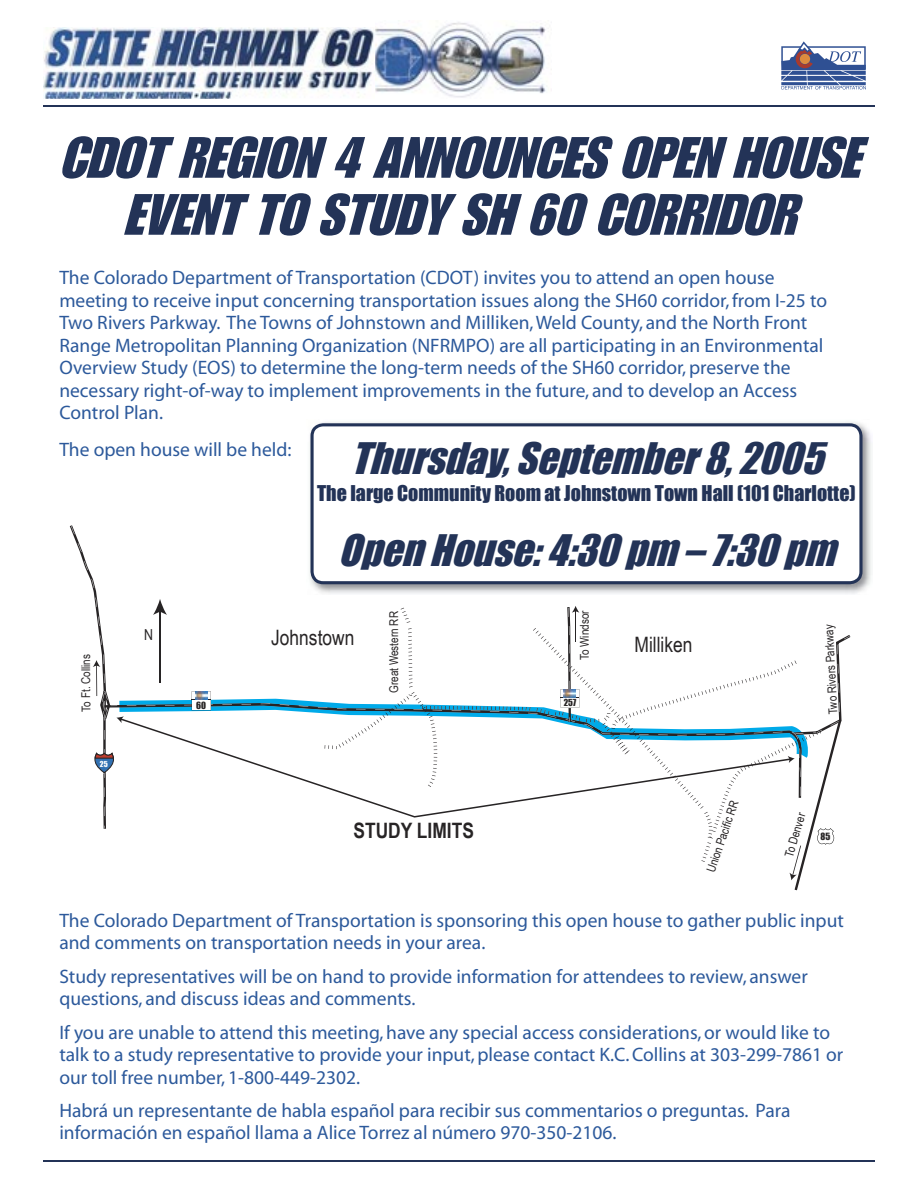
<style>
.page{position:relative;width:918px;height:1188px;background:#fff}
.page>*{position:absolute;margin:0;border:0;box-sizing:border-box;transform-origin:0 0}
.t1{font:italic 57px/57px "Impact T";color:#233357;text-align:center}
.t2{font:italic 39.9px "Impact";color:#233357}
.t3{font:21.15px "Arial Narrow";color:#272425}
.t4{font:700 21.15px "Arial Narrow";color:#272425}
.t5{font:19.95px "Impact";color:#233357}
.t6{font:19.5px/22.5px "Myriad";color:#2c599b}
.t7{font:15.15px "Arial Narrow";color:#272425}
.t8{font:12.15px "Arial Narrow";color:#272425}
.t9{font:9.15px "Impact";color:#272425}
.t10{font:9px "Impact";color:#272425}
.t11{font:7.65px "Impact";color:#fff}
</style>
<div class="page">
<img style="left:43px;top:28px;width:333px;height:71px">
<img style="left:376px;top:22px;width:170px;height:76px">
<svg style="left:781px;top:41px;width:85px;height:49px"></svg>
<hr style="left:43px;top:106px;width:832px;height:1px;background:#233357">
<img style="left:324px;top:422px;width:547px;height:172px">
<svg style="left:310px;top:423px;width:553px;height:161px"></svg>
<hr style="left:43px;top:1160px;width:832px;height:2px;background:#233357">
<svg style="left:70px;top:525px;width:780px;height:365px"></svg>
<h1 class="t1" style="left:59px;top:129px;width:821px">CDOTREGION4ANNOUNCESOPENHOUSE<br>EVENTTOSTUDYSH60CORRIDOR</h1>
<p class="t6" style="left:59px;top:267px;width:769px">The Colorado Department of Transportation (CDOT) invites you to attend an open house meeting to receive input concerning transportation issues along the SH60 corridor, from I-25 to Two Rivers Parkway. The Towns of Johnstown and Milliken, Weld County, and the North Front Range Metropolitan Planning Organization (NFRMPO) are all participating in an Environmental Overview Study (EOS) to determine the long-term needs of the SH60 corridor, preserve the necessary right-of-way to implement improvements in the future, and to develop an Access Control Plan.</p>
<p class="t6" style="left:59px;top:439px;width:234px">The open house will be held:</p>
<h2 class="t2" style="left:351px;top:427px;width:489px">Thursday,September8,2005</h2>
<p class="t5" style="left:317px;top:478px;width:540px">The large Community Room at Johnstown Town Hall (101 Charlotte)</p>
<h2 class="t2" style="left:338px;top:519px;width:514px">OpenHouse:4:30pm –7:30pm</h2>
<p class="t8" style="left:77px;top:712px;width:59px;rotate:-90deg">To Ft. Collins</p>
<p class="t11" style="left:100px;top:758px;width:9px">25</p>
<p class="t7" style="left:144px;top:624px;width:10px">N</p>
<p class="t3" style="left:271px;top:622px;width:85px">Johnstown</p>
<p class="t8" style="left:385px;top:693px;width:83px;rotate:-90deg">Great Western RR</p>
<p class="t8" style="left:576px;top:660px;width:51px;rotate:-90deg">To Windsor</p>
<p class="t9" style="left:196px;top:698px;width:11px">60</p>
<p class="t10" style="left:564px;top:695px;width:14px">257</p>
<p class="t4" style="left:353px;top:814px;width:122px">STUDY LIMITS</p>
<p class="t3" style="left:635px;top:629px;width:59px">Milliken</p>
<p class="t8" style="left:702px;top:869px;width:77px;rotate:-71deg">Union Pacific RR</p>
<p class="t8" style="left:824px;top:715px;width:92px;rotate:-93deg">Two Rivers Parkway</p>
<p class="t8" style="left:780px;top:854px;width:47px;rotate:-73deg">To Denver</p>
<p class="t9" style="left:820px;top:829px;width:11px">85</p>
<p class="t6" style="left:59px;top:910px;width:786px">The Colorado Department of Transportation is sponsoring this open house to gather public input and comments on transportation needs in your area.</p>
<p class="t6" style="left:59px;top:966px;width:750px">Study representatives will be on hand to provide information for attendees to review, answer questions, and discuss ideas and comments.</p>
<p class="t6" style="left:59px;top:1022px;width:785px">If you are unable to attend this meeting, have any special access considerations, or would like to talk to a study representative to provide your input, please contact K.C. Collins at 303-299-7861 or our toll free number, 1-800-449-2302.</p>
<p class="t6" style="left:59px;top:1100px;width:733px">Habrá un representante de habla español para recibir sus commentarios o preguntas. Para información en español llama a Alice Torrez al número 970-350-2106.</p>
</div>
